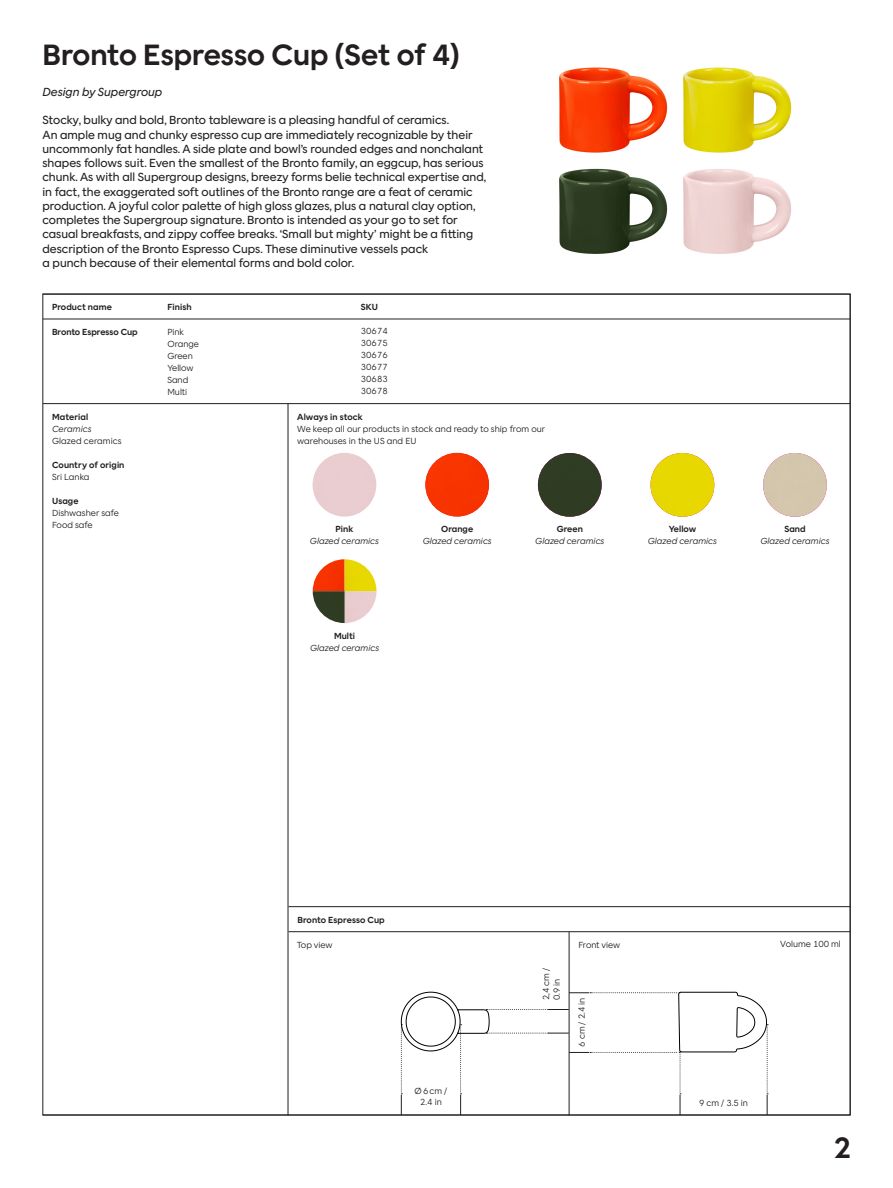
<style>
.page{position:relative;width:893px;height:1188px;background:#fff}
.page>*{position:absolute;margin:0;border:0;box-sizing:border-box;transform-origin:0 0}
.t1{font:500 30px "Hem Sans";color:#231f20}
.Introduction{font:12px/14.2px "Hem Sans";color:#231f20}
.Introduction-2{font:italic 12px "Hem Sans";color:#231f20}
.Section_headline{font:300 9px/12px "Hem Sans";color:#231f20}
.Section_headline-2{font:500 9px "Hem Sans";letter-spacing:.005em;color:#231f20}
.Section_headline-3{font:italic 300 9px "Hem Sans";letter-spacing:.005em;color:#231f20}
.Measures{font:300 9px "Hem Sans";color:#231f20}
.s1{font-weight:500}
</style>
<div class="page">
<hr style="left:43px;top:319px;width:807px;height:1px;background:#231f20">
<img style="left:559px;top:67px;width:233px;height:187px">
<hr style="left:43px;top:403px;width:807px;height:1px;background:#231f20">
<hr style="left:288px;top:404px;width:1px;height:711px;background:#231f20">
<div style="left:313px;top:453px;width:63px;height:64px;background:#eacdcf;border-radius:32px"></div>
<div style="left:425px;top:453px;width:64px;height:64px;background:#f73400;border-radius:32px"></div>
<div style="left:538px;top:453px;width:64px;height:64px;background:#2f3c23;border-radius:32px"></div>
<div style="left:650px;top:453px;width:64px;height:64px;background:#e7d800;border-radius:32px"></div>
<div style="left:763px;top:453px;width:64px;height:64px;background:#d4c6ac;border-radius:32px"></div>
<img style="left:313px;top:559px;width:63px;height:64px">
<hr style="left:288px;top:931px;width:562px;height:1px;background:#231f20">
<hr style="left:288px;top:906px;width:562px;height:1px;background:#231f20">
<hr style="left:569px;top:932px;width:1px;height:183px;background:#231f20">
<svg style="left:401px;top:939px;width:367px;height:177px"></svg>
<p class="t1" style="left:43px;top:38px;width:418px">Bronto Espresso Cup (Set of 4)</p>
<p class="Introduction-2" style="left:43px;top:85px;width:121px">Design by Supergroup</p>
<p class="Introduction" style="left:43px;top:113px;width:408px">Stocky, bulky and bold, Bronto tableware is a pleasing handful of ceramics.</p>
<p class="Introduction" style="left:43px;top:127px;width:445px">An ample mug and chunky espresso cup are immediately recognizable by their uncommonly fat handles. A side plate and bowl’s rounded edges and nonchalant shapes follows suit. Even the smallest of the Bronto family, an eggcup, has serious chunk. As with all Supergroup designs, breezy forms belie technical expertise and, in fact, the exaggerated soft outlines of the Bronto range are a feat of ceramic production. A joyful color palette of high gloss glazes, plus a natural clay option, completes the Supergroup signature. Bronto is intended as your go to set for casual breakfasts, and zippy coffee breaks. ‘Small but mighty’ might be a fitting description of the Bronto Espresso Cups. These diminutive vessels pack</p>
<p class="Introduction" style="left:43px;top:256px;width:313px">a punch because of their elemental forms and bold color.</p>
<p class="Section_headline-2" style="left:52px;top:302px;width:61px">Product name</p>
<p class="Section_headline-2" style="left:361px;top:302px;width:19px">SKU</p>
<p class="Section_headline-2" style="left:167px;top:302px;width:26px">Finish</p>
<p class="Section_headline-2" style="left:52px;top:327px;width:87px">Bronto Espresso Cup</p>
<p class="Section_headline" style="left:167px;top:326px;width:18px">Pink</p>
<p class="Section_headline" style="left:167px;top:338px;width:33px">Orange</p>
<p class="Section_headline" style="left:167px;top:350px;width:27px">Green</p>
<p class="Section_headline" style="left:167px;top:362px;width:28px">Yellow</p>
<p class="Section_headline" style="left:167px;top:374px;width:22px">Sand</p>
<p class="Section_headline" style="left:167px;top:386px;width:21px">Multi</p>
<p class="Section_headline-2" style="left:52px;top:411px;width:38px">Material</p>
<p class="Section_headline-3" style="left:52px;top:423px;width:41px">Ceramics</p>
<p class="Section_headline" style="left:52px;top:435px;width:71px">Glazed ceramics</p>
<p class="Section_headline-2" style="left:52px;top:459px;width:74px">Country of origin</p>
<p class="Section_headline" style="left:52px;top:471px;width:39px">Sri Lanka</p>
<p class="Section_headline" style="left:52px;top:495px;width:68px"><span class="s1">Usage<br></span>Dishwasher safe</p>
<p class="Section_headline" style="left:52px;top:519px;width:42px">Food safe</p>
<p class="Section_headline" style="left:361px;top:325px;width:28px">30674</p>
<p class="Section_headline" style="left:361px;top:337px;width:28px">30675</p>
<p class="Section_headline" style="left:361px;top:349px;width:28px">30676</p>
<p class="Section_headline" style="left:361px;top:361px;width:28px">30677</p>
<p class="Section_headline" style="left:361px;top:373px;width:28px">30683<br>30678</p>
<p class="Section_headline-2" style="left:297px;top:411px;width:67px">Always in stock</p>
<p class="Section_headline" style="left:297px;top:423px;width:249px">We keep all our products in stock and ready to ship from our warehouses in the US and EU</p>
<p class="Section_headline-2" style="left:336px;top:524px;width:19px">Pink</p>
<p class="Section_headline-3" style="left:310px;top:536px;width:70px">Glazed ceramics</p>
<p class="Section_headline-2" style="left:334px;top:631px;width:23px">Multi</p>
<p class="Section_headline-3" style="left:310px;top:643px;width:70px">Glazed ceramics</p>
<p class="Section_headline-2" style="left:441px;top:524px;width:34px">Orange</p>
<p class="Section_headline-3" style="left:423px;top:536px;width:70px">Glazed ceramics</p>
<p class="Section_headline-2" style="left:557px;top:524px;width:28px">Green</p>
<p class="Section_headline-3" style="left:535px;top:536px;width:70px">Glazed ceramics</p>
<p class="Section_headline-2" style="left:669px;top:524px;width:29px">Yellow</p>
<p class="Section_headline-3" style="left:648px;top:536px;width:70px">Glazed ceramics</p>
<p class="Section_headline-2" style="left:784px;top:524px;width:23px">Sand</p>
<p class="Section_headline-3" style="left:760px;top:536px;width:70px">Glazed ceramics</p>
<p class="Section_headline-2" style="left:297px;top:914px;width:89px">Bronto Espresso Cup</p>
<p class="Measures" style="left:297px;top:939px;width:38px">Top view</p>
<p class="Measures" style="left:579px;top:939px;width:43px">Front view</p>
<p class="Measures" style="left:541px;top:1000px;width:34px;rotate:-90deg">2,4 cm /</p>
<p class="Measures" style="left:552px;top:1000px;width:23px;rotate:-90deg">0.9 in</p>
<p class="Measures" style="left:577px;top:1047px;width:50px;rotate:-90deg">6 cm / 2.4 in</p>
<p class="Measures" style="left:415px;top:1086px;width:34px">Ø6cm /</p>
<p class="Measures" style="left:420px;top:1096px;width:23px">2.4 in</p>
<p class="Measures" style="left:780px;top:939px;width:62px">Volume 100 ml</p>
<p class="Measures" style="left:699px;top:1098px;width:50px">9 cm / 3.5 in</p>
<h1 class="t1" style="left:834px;top:1131px;width:18px">2</h1>
</div>
